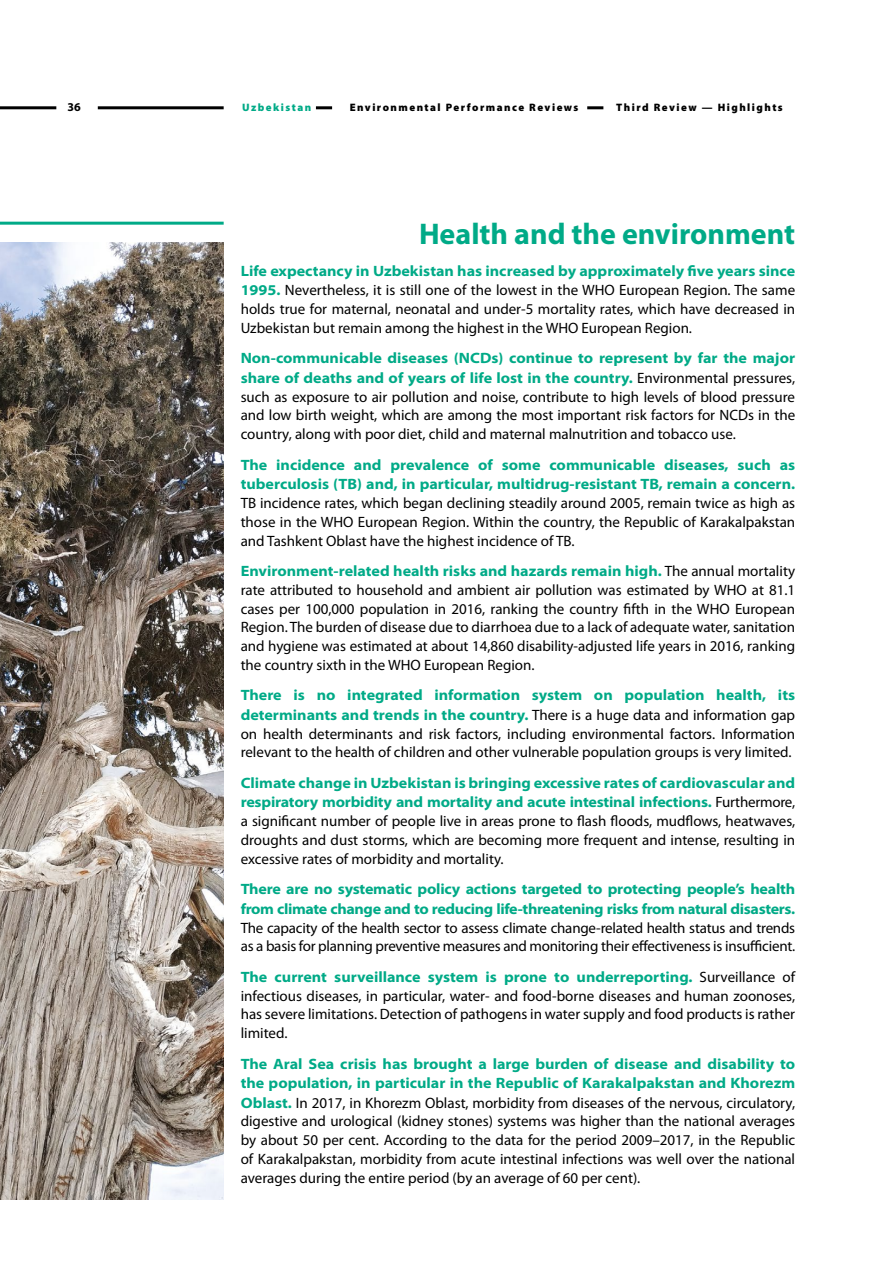
<style>
.page{position:relative;width:893px;height:1263px;background:#fff}
.page>*{position:absolute;margin:0;border:0;box-sizing:border-box;transform-origin:0 0}
.t1{font:700 30px "Myriad Pro";color:#00aa87}
.t2{font:15px/19px "Myriad Pro";color:#000;text-align:justify}
.t3{font:700 semi-expanded 15px/19.5px "Myriad Pro";letter-spacing:-.015em;color:#00aa87}
.t4{font:700 12px "Myriad Pro";color:#000}
.t5{font:900 10.8px "Myriad Pro";letter-spacing:.135em;color:#000}
.t6{font:900 10.8px "Myriad Pro";letter-spacing:.135em;color:#00aa87}
.s1{font-weight:700;font-stretch:semi-expanded;color:#00aa87}
</style>
<div class="page">
<hr style="left:98px;top:106px;width:126px;height:3px;background:#000">
<hr style="left:316px;top:106px;width:16px;height:3px;background:#000">
<hr style="left:587px;top:106px;width:16px;height:3px;background:#000">
<hr style="left:0;top:106px;width:56px;height:3px;background:#000">
<hr style="left:0;top:222px;width:224px;height:3px;background:#00aa87">
<img style="left:0;top:242px;width:224px;height:957px">
<p class="t4" style="left:67px;top:99px;width:15px">36</p>
<p class="t6" style="left:242px;top:101px;width:71px">Uzbekistan</p>
<p class="t5" style="left:350px;top:101px;width:230px">Environmental Performance Reviews</p>
<p class="t5" style="left:616px;top:101px;width:168px">Third Review — Highlights</p>
<h1 class="t1" style="left:419px;top:214px;width:378px">Health and the environment</h1>
<p class="t2" style="left:241px;top:261px;width:556px"><span class="s1">Life expectancy in Uzbekistan has increased by approximately five years since 1995.</span> Nevertheless, it is still one of the lowest in the WHO European Region. The same holds true for maternal, neonatal and under-5 mortality rates, which have decreased in Uzbekistan but remain among the highest in the WHO European Region.</p>
<p class="t2" style="left:241px;top:349px;width:556px"><span class="s1">Non-communicable diseases (NCDs) continue to represent by far the major share of deaths and of years of life lost in the country.</span> Environmental pressures, such as exposure to air pollution and noise, contribute to high levels of blood pressure and low birth weight, which are among the most important risk factors for NCDs in the country, along with poor diet, child and maternal malnutrition and tobacco use.</p>
<p class="t3" style="left:241px;top:454px;width:556px">The incidence and prevalence of some communicable diseases, such as tuberculosis (TB) and, in particular, multidrug-resistant TB, remain a concern.</p>
<p class="t2" style="left:241px;top:493px;width:556px">TB incidence rates, which began declining steadily around 2005, remain twice as high as those in the WHO European Region. Within the country, the Republic of Karakalpakstan and Tashkent Oblast have the highest incidence of TB.</p>
<p class="t2" style="left:241px;top:561px;width:556px"><span class="s1">Environment-related health risks and hazards remain high.</span> The annual mortality rate attributed to household and ambient air pollution was estimated by WHO at 81.1 cases per 100,000 population in 2016, ranking the country fifth in the WHO European Region. The burden of disease due to diarrhoea due to a lack of adequate water, sanitation and hygiene was estimated at about 14,860 disability-adjusted life years in 2016, ranking the country sixth in the WHO European Region.</p>
<p class="t2" style="left:241px;top:686px;width:556px"><span class="s1">There is no integrated information system on population health, its determinants and trends in the country.</span> There is a huge data and information gap on health determinants and risk factors, including environmental factors. Information relevant to the health of children and other vulnerable population groups is very limited.</p>
<p class="t2" style="left:241px;top:773px;width:556px"><span class="s1">Climate change in Uzbekistan is bringing excessive rates of cardiovascular and respiratory morbidity and mortality and acute intestinal infections.</span> Furthermore, a significant number of people live in areas prone to flash floods, mudflows, heatwaves, droughts and dust storms, which are becoming more frequent and intense, resulting in excessive rates of morbidity and mortality.</p>
<p class="t3" style="left:241px;top:879px;width:556px">There are no systematic policy actions targeted to protecting people’s health from climate change and to reducing life-threatening risks from natural disasters.</p>
<p class="t2" style="left:241px;top:918px;width:556px">The capacity of the health sector to assess climate change-related health status and trends as a basis for planning preventive measures and monitoring their effectiveness is insufficient.</p>
<p class="t2" style="left:241px;top:967px;width:556px"><span class="s1">The current surveillance system is prone to underreporting.</span> Surveillance of infectious diseases, in particular, water- and food-borne diseases and human zoonoses, has severe limitations. Detection of pathogens in water supply and food products is rather limited.</p>
<p class="t2" style="left:241px;top:1054px;width:556px"><span class="s1">The Aral Sea crisis has brought a large burden of disease and disability to the population, in particular in the Republic of Karakalpakstan and Khorezm Oblast.</span> In 2017, in Khorezm Oblast, morbidity from diseases of the nervous, circulatory, digestive and urological (kidney stones) systems was higher than the national averages by about 50 per cent. According to the data for the period 2009–2017, in the Republic of Karakalpakstan, morbidity from acute intestinal infections was well over the national averages during the entire period (by an average of 60 per cent).</p>
</div>
